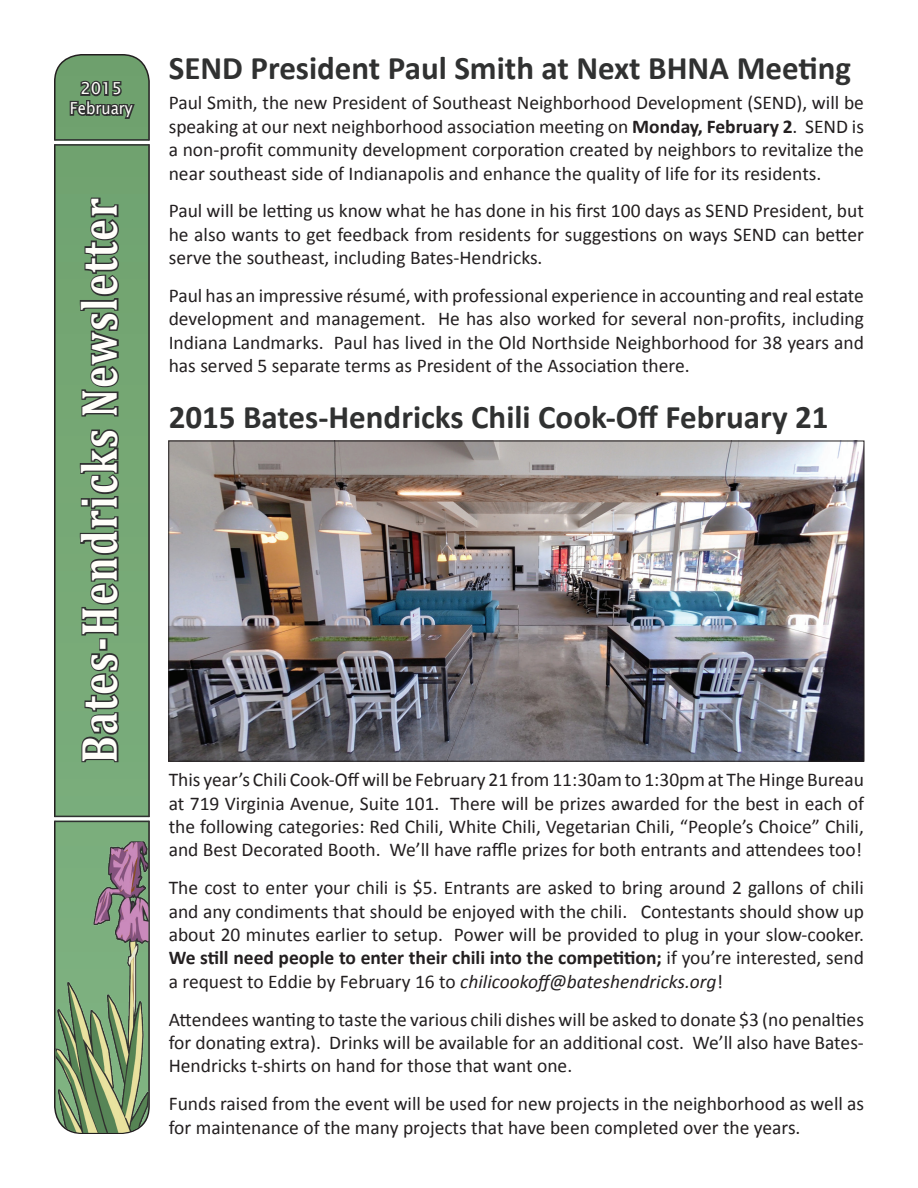
<style>
.page{position:relative;width:918px;height:1188px;background:#fff}
.page>*{position:absolute;margin:0;border:0;box-sizing:border-box;transform-origin:0 0}
.t1{font:700 51px "Cambria";letter-spacing:.04em;color:#fffefa;scale:.8 1}
.t2{font:700 33px "Calibri";color:#303131}
.t3{font:19.5px/23.4px "Calibri";color:#231f20;text-align:justify}
.t4{font:16.5px/19.8px "Lucida Sans Unicode";color:#fffefa;text-align:center}
.s1{font-weight:700}
.s2{font-style:italic}
</style>
<div class="page">
<div style="left:55px;top:55px;width:94px;height:1062px;background:#76a874"></div>
<div style="left:54px;top:54px;width:96px;height:1080px;border:2px solid #231f20;border-radius:27px"></div>
<hr style="left:52px;top:141px;width:99px;height:3px;background:#fff">
<hr style="left:55px;top:139px;width:94px;height:2px;background:#303131">
<hr style="left:55px;top:144px;width:94px;height:2px;background:#303131">
<svg style="left:54px;top:817px;width:96px;height:4px"></svg>
<hr style="left:55px;top:816px;width:94px;height:1px;background:#303131">
<hr style="left:55px;top:821px;width:94px;height:1px;background:#303131">
<img style="left:56px;top:841px;width:92px;height:292px">
<svg style="left:80px;top:651px;width:41px;height:113px;background:#5a775b"></svg>
<div style="left:99px;top:638px;width:8px;height:13px;border:3px solid #303131"></div>
<svg style="left:78px;top:427px;width:43px;height:210px;background:#5a795a"></svg>
<svg style="left:78px;top:196px;width:44px;height:222px;background:#597959"></svg>
<svg style="left:68px;top:78px;width:69px;height:43px;background:#567455"></svg>
<img style="left:171px;top:443px;width:691px;height:316px">
<p class="t4" style="left:70px;top:79px;width:64px">2015<br>February</p>
<h1 class="t1" style="left:64px;top:763px;width:707px;rotate:-90deg">Bates-Hendricks Newsletter</h1>
<h2 class="t2" style="left:169px;top:44px;width:684px">SEND President Paul Smith at Next BHNA Meeting</h2>
<p class="t3" style="left:169px;top:91px;width:697px">Paul Smith, the new President of Southeast Neighborhood Development (SEND), will be speaking at our next neighborhood association meeting on <span class="s1">Monday, February 2</span>. SEND is a non-profit community development corporation created by neighbors to revitalize the near southeast side of Indianapolis and enhance the quality of life for its residents.</p>
<p class="t3" style="left:169px;top:199px;width:697px">Paul will be letting us know what he has done in his first 100 days as SEND President, but he also wants to get feedback from residents for suggestions on ways SEND can better serve the southeast, including Bates-Hendricks.</p>
<p class="t3" style="left:169px;top:283px;width:697px">Paul has an impressive résumé, with professional experience in accounting and real estate development and management. He has also worked for several non-profits, including Indiana Landmarks. Paul has lived in the Old Northside Neighborhood for 38 years and has served 5 separate terms as President of the Association there.</p>
<h2 class="t2" style="left:169px;top:394px;width:661px">2015 Bates-Hendricks Chili Cook-Off February 21</h2>
<p class="t3" style="left:169px;top:768px;width:697px">This year’s Chili Cook-Off will be February 21 from 11:30am to 1:30pm at The Hinge Bureau at 719 Virginia Avenue, Suite 101. There will be prizes awarded for the best in each of the following categories: Red Chili, White Chili, Vegetarian Chili, “People’s Choice” Chili, and Best Decorated Booth. We’ll have raffle prizes for both entrants and attendees too!</p>
<p class="t3" style="left:169px;top:876px;width:697px">The cost to enter your chili is $5. Entrants are asked to bring around 2 gallons of chili and any condiments that should be enjoyed with the chili. Contestants should show up about 20 minutes earlier to setup. Power will be provided to plug in your slow-cooker.<br><span class="s1">We still need people to enter their chili into the competition;</span> if you’re interested, send a request to Eddie by February 16 to <span class="s2">chilicookoff@bateshendricks.org</span>!</p>
<p class="t3" style="left:169px;top:1007px;width:697px">Attendees wanting to taste the various chili dishes will be asked to donate $3 (no penalties for donating extra). Drinks will be available for an additional cost. We’ll also have Bates-Hendricks t-shirts on hand for those that want one.</p>
<p class="t3" style="left:169px;top:1092px;width:697px">Funds raised from the event will be used for new projects in the neighborhood as well as for maintenance of the many projects that have been completed over the years.</p>
</div>
